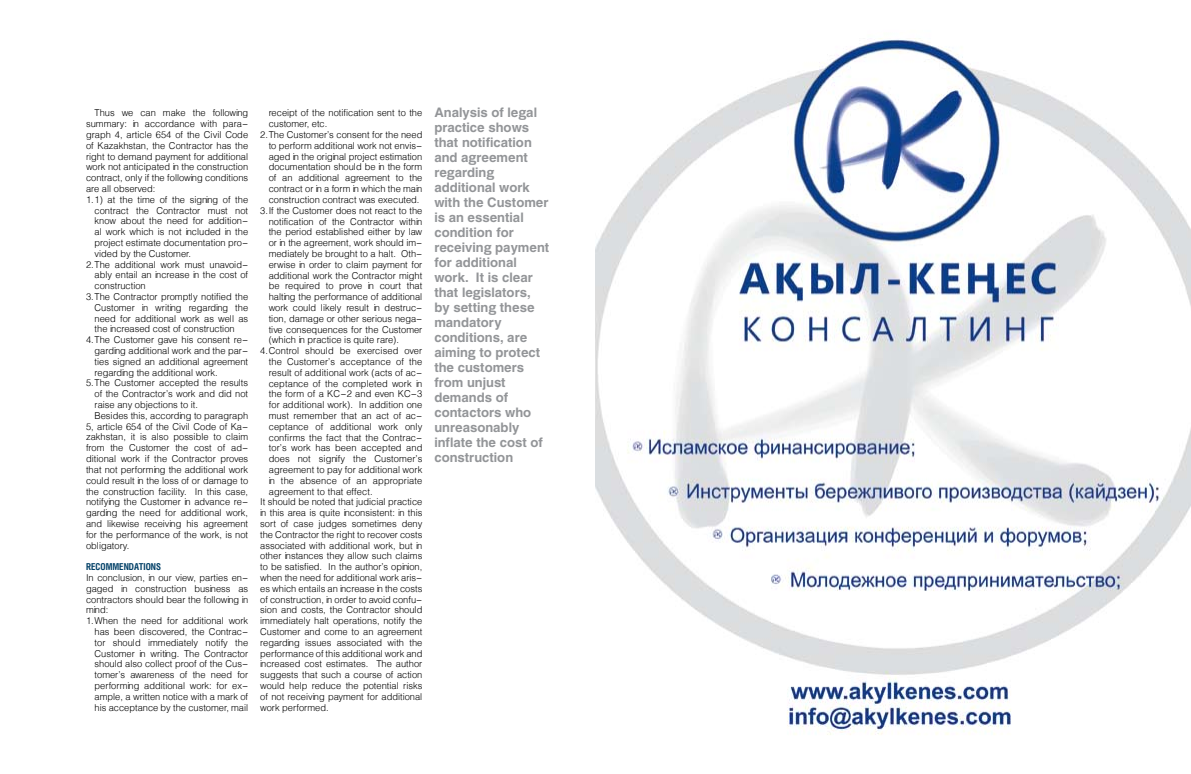
<style>
.page{position:relative;width:1191px;height:774px;background:#fff}
.page>*{position:absolute;margin:0;border:0;box-sizing:border-box;transform-origin:0 0}
.t1{font:700 13px/15px "Helios SM";color:#939598}
.t2{font:9.5px "Helios Light Kaz";color:#000}
.t3{font:700 9.5px "Helios SM Cond";color:#034168}
</style>
<div class="page">
<img style="left:595px;top:38px;width:596px;height:697px">
<p class="t2" style="left:95px;top:108px;width:155px">Thus we can make the following</p>
<p class="t2" style="left:86px;top:118px;width:164px">summary: in accordance with para-</p>
<p class="t2" style="left:86px;top:129px;width:164px">graph 4, article 654 of the Civil Code</p>
<p class="t2" style="left:86px;top:140px;width:164px">of Kazakhstan, the Contractor has the</p>
<p class="t2" style="left:86px;top:151px;width:164px">right to demand payment for additional</p>
<p class="t2" style="left:86px;top:162px;width:164px">work not anticipated in the construction</p>
<p class="t2" style="left:86px;top:172px;width:164px">contract, only if the following conditions</p>
<p class="t2" style="left:86px;top:183px;width:71px">are all observed:</p>
<p class="t2" style="left:86px;top:194px;width:164px">1.1) at the time of the signing of the</p>
<p class="t2" style="left:95px;top:205px;width:155px">contract the Contractor must not</p>
<p class="t2" style="left:95px;top:216px;width:155px">know about the need for addition-</p>
<p class="t2" style="left:95px;top:226px;width:155px">al work which is not included in the</p>
<p class="t2" style="left:95px;top:237px;width:155px">project estimate documentation pro-</p>
<p class="t2" style="left:95px;top:248px;width:98px">vided by the Customer.</p>
<p class="t2" style="left:86px;top:259px;width:164px">2.The additional work must unavoid-</p>
<p class="t2" style="left:95px;top:270px;width:155px">ably entail an increase in the cost of</p>
<p class="t2" style="left:95px;top:280px;width:53px">construction</p>
<p class="t2" style="left:86px;top:291px;width:164px">3. The Contractor promptly notified the</p>
<p class="t2" style="left:95px;top:302px;width:155px">Customer in writing regarding the</p>
<p class="t2" style="left:95px;top:313px;width:155px">need for additional work as well as</p>
<p class="t2" style="left:95px;top:324px;width:142px">the increased cost of construction</p>
<p class="t2" style="left:86px;top:334px;width:164px">4.The Customer gave his consent re-</p>
<p class="t2" style="left:95px;top:345px;width:155px">garding additional work and the par-</p>
<p class="t2" style="left:95px;top:356px;width:155px">ties signed an additional agreement</p>
<p class="t2" style="left:95px;top:367px;width:125px">regarding the additional work.</p>
<p class="t2" style="left:86px;top:378px;width:164px">5.The Customer accepted the results</p>
<p class="t2" style="left:95px;top:388px;width:155px">of the Contractor’s work and did not</p>
<p class="t2" style="left:95px;top:399px;width:105px">raise any objections to it.</p>
<p class="t2" style="left:95px;top:410px;width:155px">Besides this, according to paragraph</p>
<p class="t2" style="left:86px;top:421px;width:164px">5, article 654 of the Civil Code of Ka-</p>
<p class="t2" style="left:86px;top:432px;width:164px">zakhstan, it is also possible to claim</p>
<p class="t2" style="left:86px;top:442px;width:164px">from the Customer the cost of ad-</p>
<p class="t2" style="left:86px;top:453px;width:164px">ditional work if the Contractor proves</p>
<p class="t2" style="left:86px;top:464px;width:164px">that not performing the additional work</p>
<p class="t2" style="left:86px;top:475px;width:164px">could result in the loss of or damage to</p>
<p class="t2" style="left:86px;top:486px;width:164px">the construction facility. In this case,</p>
<p class="t2" style="left:86px;top:496px;width:164px">notifying the Customer in advance re-</p>
<p class="t2" style="left:86px;top:507px;width:164px">garding the need for additional work,</p>
<p class="t2" style="left:86px;top:518px;width:164px">and likewise receiving his agreement</p>
<p class="t2" style="left:86px;top:529px;width:164px">for the performance of the work, is not</p>
<p class="t2" style="left:86px;top:540px;width:45px">obligatory.</p>
<p class="t3" style="left:86px;top:561px;width:76px">RECOMMENDATIONS</p>
<p class="t2" style="left:86px;top:572px;width:164px">In conclusion, in our view, parties en-</p>
<p class="t2" style="left:86px;top:583px;width:164px">gaged in construction business as</p>
<p class="t2" style="left:86px;top:594px;width:164px">contractors should bear the following in</p>
<p class="t2" style="left:86px;top:604px;width:24px">mind:</p>
<p class="t2" style="left:86px;top:615px;width:164px">1.When the need for additional work</p>
<p class="t2" style="left:95px;top:626px;width:155px">has been discovered, the Contrac-</p>
<p class="t2" style="left:95px;top:637px;width:155px">tor should immediately notify the</p>
<p class="t2" style="left:95px;top:648px;width:155px">Customer in writing. The Contractor</p>
<p class="t2" style="left:95px;top:658px;width:155px">should also collect proof of the Cus-</p>
<p class="t2" style="left:95px;top:669px;width:155px">tomer’s awareness of the need for</p>
<p class="t2" style="left:95px;top:680px;width:155px">performing additional work: for ex-</p>
<p class="t2" style="left:95px;top:691px;width:155px">ample, a written notice with a mark of</p>
<p class="t2" style="left:95px;top:702px;width:155px">his acceptance by the customer, mail</p>
<p class="t2" style="left:269px;top:108px;width:155px">receipt of the notification sent to the</p>
<p class="t2" style="left:269px;top:118px;width:60px">customer, etc.</p>
<p class="t2" style="left:260px;top:129px;width:164px">2.The Customer’s consent for the need</p>
<p class="t2" style="left:269px;top:140px;width:155px">to perform additional work not envis-</p>
<p class="t2" style="left:269px;top:151px;width:155px">aged in the original project estimation</p>
<p class="t2" style="left:269px;top:162px;width:155px">documentation should be in the form</p>
<p class="t2" style="left:269px;top:172px;width:155px">of an additional agreement to the</p>
<p class="t2" style="left:269px;top:183px;width:155px">contract or in a form in which the main</p>
<p class="t2" style="left:269px;top:194px;width:152px">construction contract was executed.</p>
<p class="t2" style="left:260px;top:205px;width:164px">3. If the Customer does not react to the</p>
<p class="t2" style="left:269px;top:216px;width:155px">notification of the Contractor within</p>
<p class="t2" style="left:269px;top:226px;width:155px">the period established either by law</p>
<p class="t2" style="left:269px;top:237px;width:155px">or in the agreement, work should im-</p>
<p class="t2" style="left:269px;top:248px;width:155px">mediately be brought to a halt. Oth-</p>
<p class="t2" style="left:269px;top:259px;width:155px">erwise in order to claim payment for</p>
<p class="t2" style="left:269px;top:270px;width:155px">additional work the Contractor might</p>
<p class="t2" style="left:269px;top:280px;width:155px">be required to prove in court that</p>
<p class="t2" style="left:269px;top:291px;width:155px">halting the performance of additional</p>
<p class="t2" style="left:269px;top:302px;width:155px">work could likely result in destruc-</p>
<p class="t2" style="left:269px;top:313px;width:155px">tion, damage or other serious nega-</p>
<p class="t2" style="left:269px;top:324px;width:155px">tive consequences for the Customer</p>
<p class="t2" style="left:269px;top:334px;width:132px">(which in practice is quite rare).</p>
<p class="t2" style="left:260px;top:345px;width:164px">4.Control should be exercised over</p>
<p class="t2" style="left:269px;top:356px;width:155px">the Customer’s acceptance of the</p>
<p class="t2" style="left:269px;top:367px;width:155px">result of additional work (acts of ac-</p>
<p class="t2" style="left:269px;top:378px;width:155px">ceptance of the completed work in</p>
<p class="t2" style="left:269px;top:388px;width:155px">the form of a KC-2 and even KC-3</p>
<p class="t2" style="left:269px;top:399px;width:155px">for additional work). In addition one</p>
<p class="t2" style="left:269px;top:410px;width:155px">must remember that an act of ac-</p>
<p class="t2" style="left:269px;top:421px;width:155px">ceptance of additional work only</p>
<p class="t2" style="left:269px;top:432px;width:155px">confirms the fact that the Contrac-</p>
<p class="t2" style="left:269px;top:442px;width:155px">tor’s work has been accepted and</p>
<p class="t2" style="left:269px;top:453px;width:155px">does not signify the Customer’s</p>
<p class="t2" style="left:269px;top:464px;width:155px">agreement to pay for additional work</p>
<p class="t2" style="left:269px;top:475px;width:155px">in the absence of an appropriate</p>
<p class="t2" style="left:269px;top:486px;width:105px">agreement to that effect.</p>
<p class="t2" style="left:260px;top:496px;width:164px">It should be noted that judicial practice</p>
<p class="t2" style="left:260px;top:507px;width:164px">in this area is quite inconsistent: in this</p>
<p class="t2" style="left:260px;top:518px;width:164px">sort of case judges sometimes deny</p>
<p class="t2" style="left:260px;top:529px;width:164px">the Contractor the right to recover costs</p>
<p class="t2" style="left:260px;top:540px;width:164px">associated with additional work, but in</p>
<p class="t2" style="left:260px;top:550px;width:164px">other instances they allow such claims</p>
<p class="t2" style="left:260px;top:561px;width:164px">to be satisfied. In the author’s opinion,</p>
<p class="t2" style="left:260px;top:572px;width:164px">when the need for additional work aris-</p>
<p class="t2" style="left:260px;top:583px;width:164px">es which entails an increase in the costs</p>
<p class="t2" style="left:260px;top:594px;width:164px">of construction, in order to avoid confu-</p>
<p class="t2" style="left:260px;top:604px;width:164px">sion and costs, the Contractor should</p>
<p class="t2" style="left:260px;top:615px;width:164px">immediately halt operations, notify the</p>
<p class="t2" style="left:260px;top:626px;width:164px">Customer and come to an agreement</p>
<p class="t2" style="left:260px;top:637px;width:164px">regarding issues associated with the</p>
<p class="t2" style="left:260px;top:648px;width:164px">performance of this additional work and</p>
<p class="t2" style="left:260px;top:658px;width:164px">increased cost estimates. The author</p>
<p class="t2" style="left:260px;top:669px;width:164px">suggests that such a course of action</p>
<p class="t2" style="left:260px;top:680px;width:164px">would help reduce the potential risks</p>
<p class="t2" style="left:260px;top:691px;width:164px">of not receiving payment for additional</p>
<p class="t2" style="left:260px;top:702px;width:70px">work performed.</p>
<p class="t1" style="left:434px;top:105px;width:116px">Analysis of legal practice shows that notification and agreement regarding additional work with the Customer is an essential condition for receiving payment for additional work. It is clear that legislators,<br>by setting these mandatory conditions, are aiming to protect the customers from unjust demands of contactors who unreasonably inflate the cost of construction</p>
</div>
